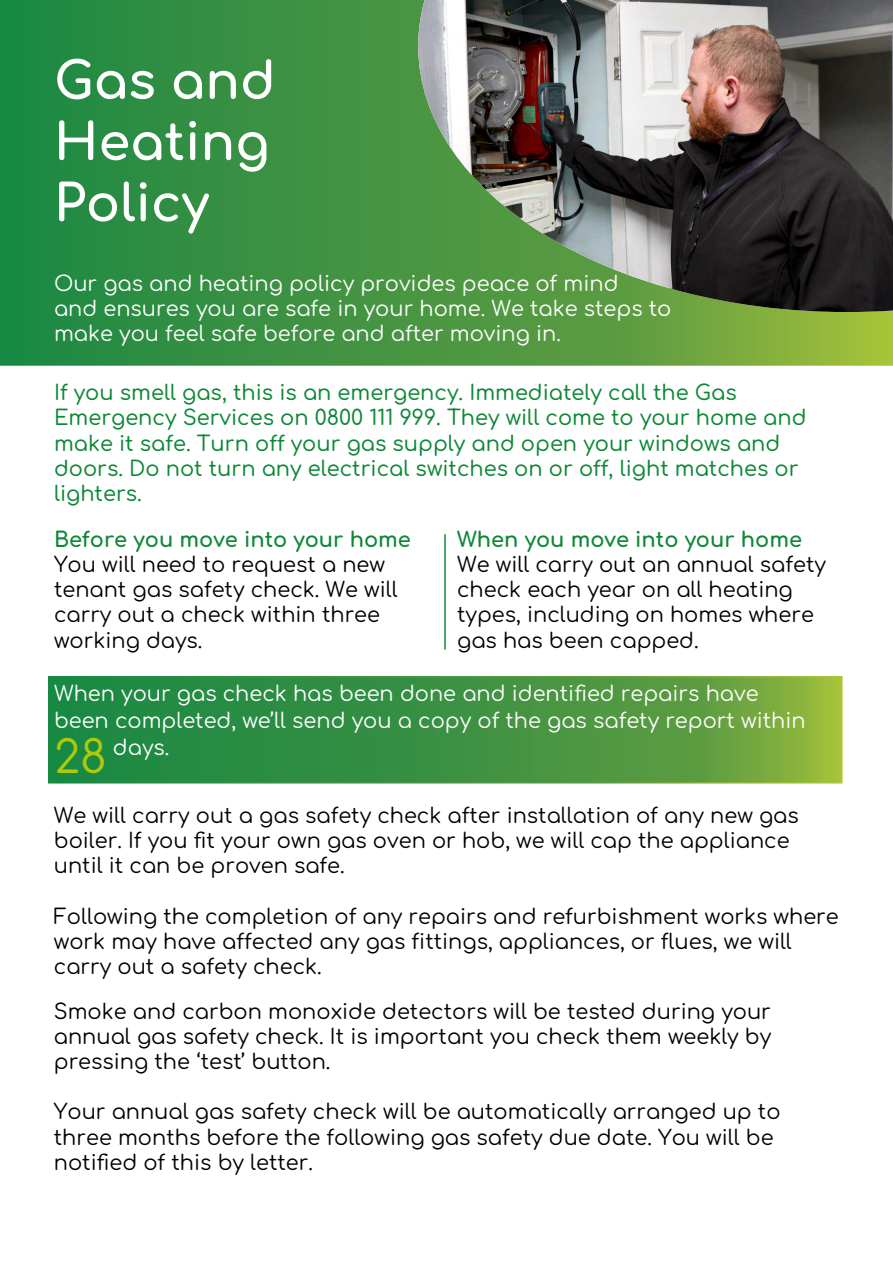
<style>
.page{position:relative;width:893px;height:1263px;background:#fff}
.page>*{position:absolute;margin:0;border:0;box-sizing:border-box;transform-origin:0 0}
.t1{font:51px/61.2px "Comfortaa";color:#fff}
.t2{font:21px/25.2px "Comfortaa";color:#000}
.t3{font:21px/25.2px "Comfortaa";color:#0e8837}
.t4{font:21px/25.2px "Comfortaa";color:#fff}
.s1{font-size:45px;color:#afca0a}
</style>
<div class="page">
<svg style="left:51px;top:679px;width:788px;height:101px;background:#439541"></svg>
<svg style="left:0;top:0;width:893px;height:366px;background:#3a9242"></svg>
<img style="left:418px;top:0;width:475px;height:312px">
<hr style="left:444px;top:534px;width:2px;height:115px;background:#0e8837">
<h1 class="t1" style="left:54px;top:43px;width:223px">Gas and<br>Heating<br>Policy</h1>
<p class="t4" style="left:54px;top:268px;width:619px">Our gas and heating policy provides peace of mind<br>and ensures you are safe in your home. We take steps to make you feel safe before and after moving in.</p>
<p class="t3" style="left:54px;top:377px;width:754px">If you smell gas, this is an emergency. Immediately call the Gas Emergency Services on 0800 111 999. They will come to your home and make it safe. Turn off your gas supply and open your windows and doors. Do not turn any electrical switches on or off, light matches or lighters.</p>
<p class="t3" style="left:457px;top:524px;width:346px">When you move into your home</p>
<p class="t2" style="left:457px;top:549px;width:370px">We will carry out an annual safety check each year on all heating types, including on homes where gas has been capped.</p>
<p class="t3" style="left:54px;top:524px;width:358px">Before you move into your home</p>
<p class="t2" style="left:54px;top:549px;width:345px">You will need to request a new tenant gas safety check. We will carry out a check within three working days.</p>
<p class="t4" style="left:54px;top:677px;width:753px;line-height:27px">When your gas check has been done and identified repairs have been completed, we’ll send you a copy of the gas safety report within<br><span class="s1">28</span> days.</p>
<p class="t2" style="left:54px;top:800px;width:746px">We will carry out a gas safety check after installation of any new gas boiler. If you fit your own gas oven or hob, we will cap the appliance until it can be proven safe.</p>
<p class="t2" style="left:54px;top:901px;width:786px">Following the completion of any repairs and refurbishment works where work may have affected any gas fittings, appliances, or flues, we will carry out a safety check.</p>
<p class="t2" style="left:54px;top:996px;width:719px;text-align:justify">Smoke and carbon monoxide detectors will be tested during your annual gas safety check. It is important you check them weekly by pressing the ‘test’ button.</p>
<p class="t2" style="left:54px;top:1096px;width:728px">Your annual gas safety check will be automatically arranged up to three months before the following gas safety due date. You will be notified of this by letter.</p>
</div>
